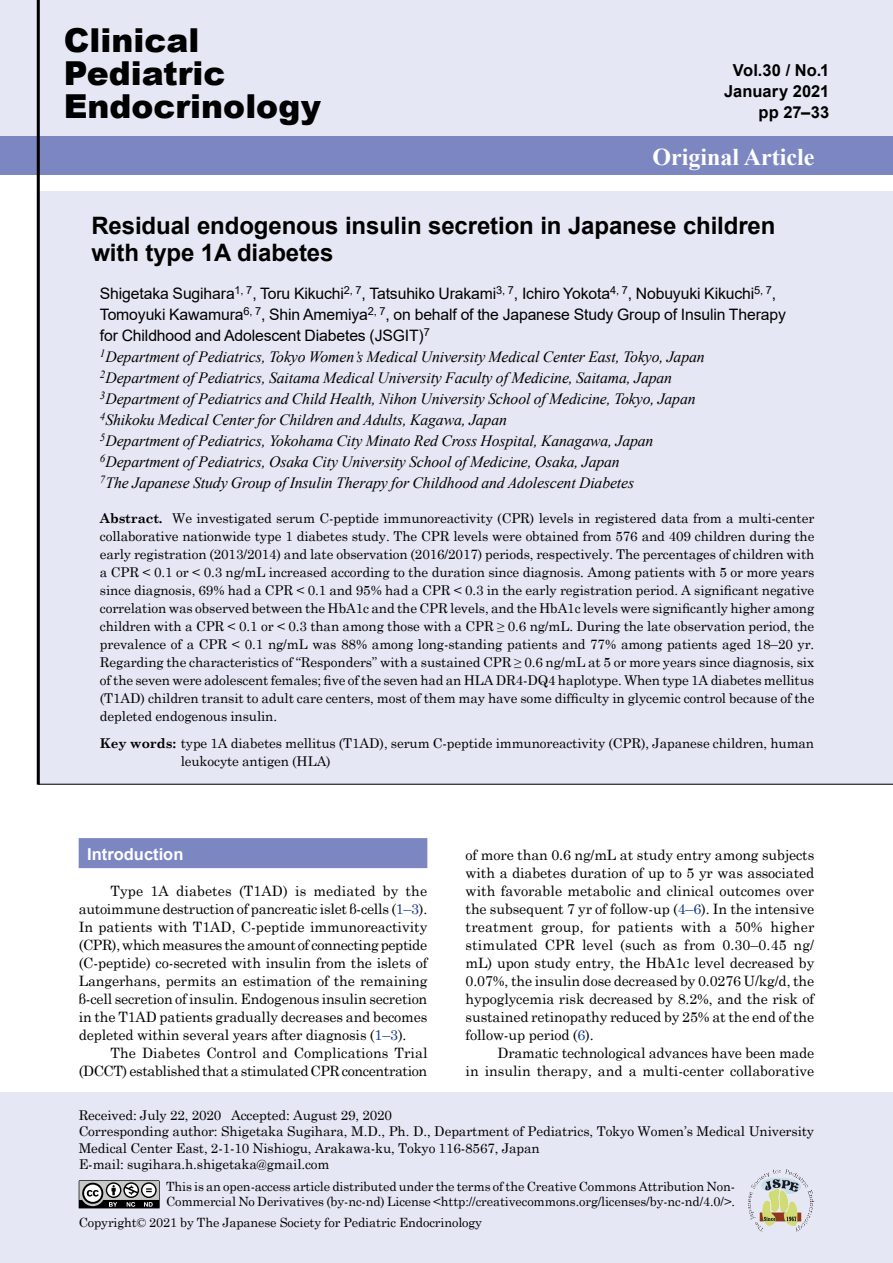
<style>
.page{position:relative;width:893px;height:1263px;background:#fff}
.page>*{position:absolute;margin:0;border:0;box-sizing:border-box;transform-origin:0 0}
.t1{font:900 33px/33px "Arial";color:#000}
.t2{font:700 24px/27px "Arial";letter-spacing:-.005em;color:#000}
.t3{font:700 24px "Times New Roman";color:#fff}
.t4{font:700 16.5px "Arial";letter-spacing:.005em;color:#000}
.t5{font:700 16.5px "Arial";color:#fff}
.t6{font:italic 15.75px/21px "Times New Roman";letter-spacing:-.01em;color:#000}
.t7{font:15.75px/21px "Arial";letter-spacing:-.01em;color:#000}
.t8{font:14.25px/18px "Century Schoolbook";letter-spacing:-.01em;color:#000;text-align:justify}
.t9{font:13.5px/18px "Century Schoolbook";letter-spacing:-.01em;color:#000}
.t10{font:12.75px/15px "Century Schoolbook";letter-spacing:-.01em;color:#000}
.s1{font-weight:700}
.s2{color:#0c3388}
</style>
<div class="page">
<div style="left:0;top:0;width:893px;height:136px;background:#e6e7f4"></div>
<div style="left:0;top:136px;width:893px;height:38px;background:#7c86c1"></div>
<div style="left:0;top:1093px;width:893px;height:170px;background:#e6e7f4"></div>
<div style="left:38px;top:174px;width:855px;height:611px;background:#e6e7f4"></div>
<hr style="left:37px;top:0;width:3px;height:783px;background:#000">
<svg style="left:79px;top:1180px;width:81px;height:28px;background:#7d7d7d"></svg>
<img style="left:766px;top:1169px;width:30px;height:9px">
<div style="left:79px;top:838px;width:348px;height:30px;background:#7c86c1"></div>
<h1 class="t1" style="left:64px;top:22px;width:259px">Clinical<br>Pediatric<br>Endocrinology</h1>
<p class="t4" style="left:733px;top:58px;width:98px">Vol.30 / No.1</p>
<p class="t4" style="left:724px;top:80px;width:107px">January 2021</p>
<p class="t4" style="left:758px;top:101px;width:72px">pp 27–33</p>
<h2 class="t3" style="left:652px;top:139px;width:163px">Original Article</h2>
<h2 class="t2" style="left:91px;top:212px;width:686px">Residual endogenous insulin secretion in Japanese children with type 1A diabetes</h2>
<p class="t7" style="left:100px;top:283px;width:688px">Shigetaka Sugihara<sup>1,</sup> <sup>7</sup>, Toru Kikuchi<sup>2,</sup> <sup>7</sup>, Tatsuhiko Urakami<sup>3,</sup> <sup>7</sup>, Ichiro Yokota<sup>4,</sup> <sup>7</sup>, Nobuyuki Kikuchi<sup>5,</sup> <sup>7</sup>,<br>Tomoyuki Kawamura<sup>6,</sup> <sup>7</sup>, Shin Amemiya<sup>2,</sup> <sup>7</sup>, on behalf of the Japanese Study Group of Insulin Therapy for Childhood and Adolescent Diabetes (JSGIT)<sup>7</sup></p>
<p class="t6" style="left:100px;top:346px;width:606px"><sup>1</sup>Department of Pediatrics, Tokyo Women’s Medical University Medical Center East, Tokyo, Japan <sup>2</sup>Department of Pediatrics, Saitama Medical University Faculty of Medicine, Saitama, Japan <sup>3</sup>Department of Pediatrics and Child Health, Nihon University School of Medicine, Tokyo, Japan <sup>4</sup>Shikoku Medical Center for Children and Adults, Kagawa, Japan<br><sup>5</sup>Department of Pediatrics, Yokohama City Minato Red Cross Hospital, Kanagawa, Japan <sup>6</sup>Department of Pediatrics, Osaka City University School of Medicine, Osaka, Japan<br><sup>7</sup>The Japanese Study Group of Insulin Therapy for Childhood and Adolescent Diabetes</p>
<p class="t9" style="left:100px;top:508px;width:716px;text-align:justify"><span class="s1">Abstract.</span> We investigated serum C-peptide immunoreactivity (CPR) levels in registered data from a multi-center collaborative nationwide type 1 diabetes study. The CPR levels were obtained from 576 and 409 children during the early registration (2013/2014) and late observation (2016/2017) periods, respectively. The percentages of children with a CPR &lt; 0.1 or &lt; 0.3 ng/mL increased according to the duration since diagnosis. Among patients with 5 or more years since diagnosis, 69% had a CPR &lt; 0.1 and 95% had a CPR &lt; 0.3 in the early registration period. A significant negative correlation was observed between the HbA1c and the CPR levels, and the HbA1c levels were significantly higher among children with a CPR &lt; 0.1 or &lt; 0.3 than among those with a CPR ≥ 0.6 ng/mL. During the late observation period, the prevalence of a CPR &lt; 0.1 ng/mL was 88% among long-standing patients and 77% among patients aged 18–20 yr.<br>Regarding the characteristics of “Responders” with a sustained CPR ≥ 0.6 ng/mL at 5 or more years since diagnosis, six of the seven were adolescent females; five of the seven had an HLA DR4-DQ4 haplotype. When type 1A diabetes mellitus (T1AD) children transit to adult care centers, most of them may have some difficulty in glycemic control because of the depleted endogenous insulin.</p>
<p class="t9" style="left:181px;top:732px;width:635px;text-indent:-81px"><span class="s1">Key words:</span> type 1A diabetes mellitus (T1AD), serum C-peptide immunoreactivity (CPR), Japanese children, human leukocyte antigen (HLA)</p>
<p class="t5" style="left:87px;top:842px;width:98px">Introduction</p>
<p class="t8" style="left:79px;top:880px;width:350px;text-indent:32px">Type 1A diabetes (T1AD) is mediated by the autoimmune destruction of pancreatic islet β-cells (<span class="s2">1–3</span>).<br>In patients with T1AD, C-peptide immunoreactivity (CPR), which measures the amount of connecting peptide (C-peptide) co-secreted with insulin from the islets of Langerhans, permits an estimation of the remaining β-cell secretion of insulin. Endogenous insulin secretion in the T1AD patients gradually decreases and becomes depleted within several years after diagnosis (<span class="s2">1–3</span>).</p>
<p class="t8" style="left:79px;top:1042px;width:350px;text-align:right">The Diabetes Control and Complications Trial (DCCT) established that a stimulated CPR concentration</p>
<p class="t8" style="left:466px;top:844px;width:350px">of more than 0.6 ng/mL at study entry among subjects with a diabetes duration of up to 5 yr was associated with favorable metabolic and clinical outcomes over the subsequent 7 yr of follow-up (<span class="s2">4–6</span>). In the intensive treatment group, for patients with a 50% higher stimulated CPR level (such as from 0.30–0.45 ng/ mL) upon study entry, the HbA1c level decreased by 0.07%, the insulin dose decreased by 0.0276 U/kg/d, the hypoglycemia risk decreased by 8.2%, and the risk of sustained retinopathy reduced by 25% at the end of the follow-up period (<span class="s2">6</span>).</p>
<p class="t8" style="left:466px;top:1042px;width:350px;text-align:right">Dramatic technological advances have been made<br>in insulin therapy, and a multi-center collaborative</p>
<p class="t9" style="left:79px;top:1105px;width:737px;line-height:16.5px">Received: July 22, 2020 Accepted: August 29, 2020<br>Corresponding author: Shigetaka Sugihara, M.D., Ph. D., Department of Pediatrics, Tokyo Women’s Medical University Medical Center East, 2-1-10 Nishiogu, Arakawa-ku, Tokyo 116-8567, Japan<br>E-mail: sugihara.h.shigetaka@gmail.com</p>
<p class="t10" style="left:166px;top:1177px;width:571px">This is an open-access article distributed under the terms of the Creative Commons Attribution Non-<br>Commercial No Derivatives (by-nc-nd) License &lt;http://creativecommons.org/licenses/by-nc-nd/4.0/&gt;.</p>
<p class="t10" style="left:79px;top:1214px;width:405px">Copyright© 2021 by The Japanese Society for Pediatric Endocrinology</p>
</div>
